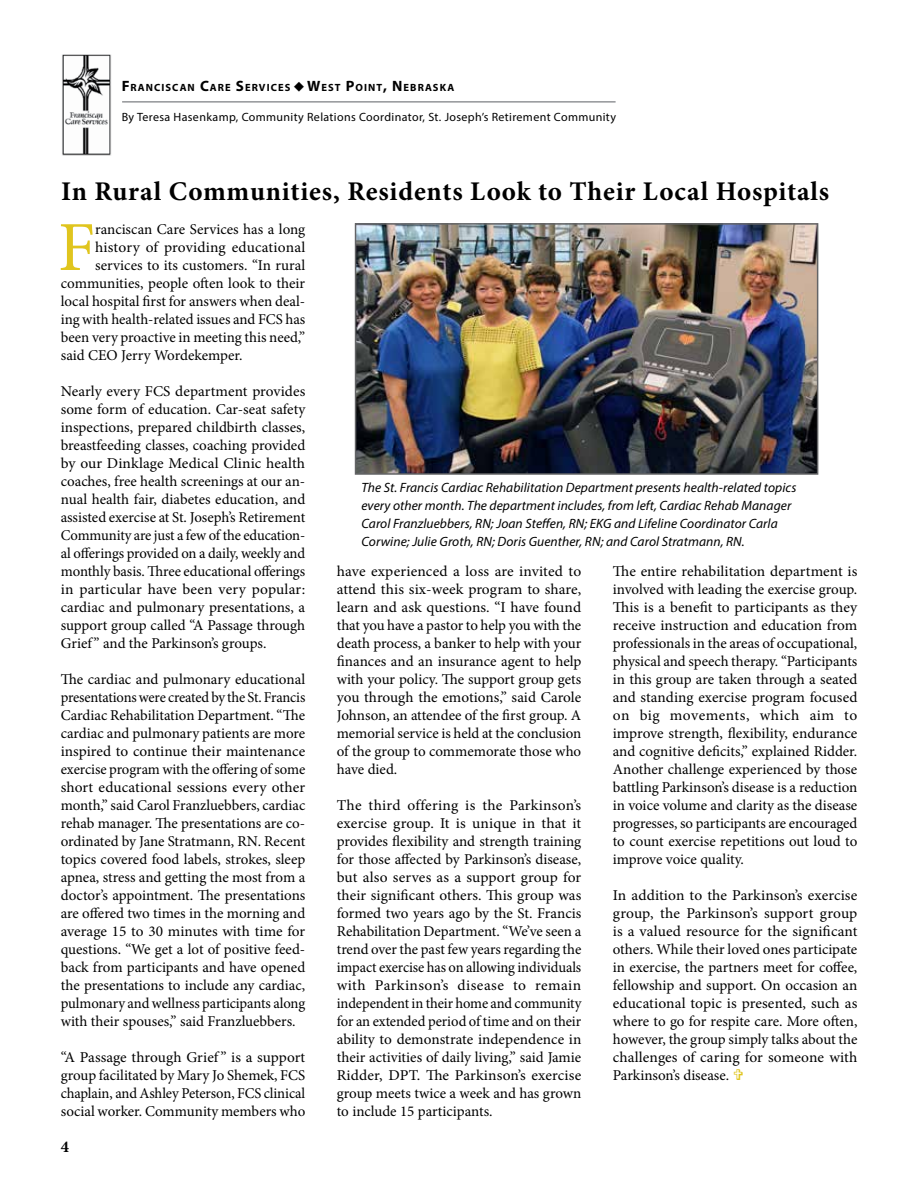
<style>
.page{position:relative;width:918px;height:1188px;background:#fff}
.page>*{position:absolute;margin:0;border:0;box-sizing:border-box;transform-origin:0 0}
.t1{font:70.35px "Minion Pro";color:#e0c51e}
.t2{font:700 27px "Minion Pro";letter-spacing:.03em;color:#000}
.t3{font:700 16.5px "Minion Pro";color:#000}
.t4{font:15px/18px "Minion Pro";color:#000;text-align:justify}
.t5{font:italic 13.5px/18px "Myriad Pro";letter-spacing:.005em;color:#000}
.t6{font:12px "Myriad Pro";letter-spacing:.03em;color:#000}
.t7{font:700 10.5px "Myriad Pro";letter-spacing:.1em;color:#000}
.s1{font-size:15px}
</style>
<div class="page">
<hr style="left:122px;top:101px;width:494px;height:2px;background:#939598">
<img style="left:62px;top:54px;width:49px;height:101px">
<img style="left:358px;top:226px;width:457px;height:246px">
<div style="left:355px;top:223px;width:463px;height:252px;border:2px solid #636466"></div>
<p class="t7" style="left:122px;top:81px;width:334px"><span class="s1">F</span> RANCISCAN <span class="s1">C</span>ARE <span class="s1">S</span>ERVICES ◆<span class="s1">W</span>EST <span class="s1">P</span>OINT<span class="s1">, N</span>EBRASKA</p>
<p class="t6" style="left:122px;top:110px;width:496px">By Teresa Hasenkamp, Community Relations Coordinator, St. Joseph’s Retirement Community</p>
<h2 class="t2" style="left:61px;top:172px;width:770px">In Rural Communities, Residents Look to Their Local Hospitals</h2>
<h1 class="t1" style="left:58px;top:200px;width:39px">F</h1>
<p class="t4" style="left:95px;top:220px;width:212px">ranciscan Care Services has a long</p>
<p class="t4" style="left:95px;top:238px;width:212px">history of providing educational</p>
<p class="t4" style="left:95px;top:256px;width:212px">services to its customers. “In rural</p>
<p class="t4" style="left:61px;top:274px;width:246px">communities, people often look to their</p>
<p class="t4" style="left:61px;top:292px;width:246px">local hospital first for answers when deal-</p>
<p class="t4" style="left:61px;top:310px;width:246px">ing with health-related issues and FCS has</p>
<p class="t4" style="left:61px;top:328px;width:246px">been very proactive in meeting this need,”</p>
<p class="t4" style="left:61px;top:346px;width:183px">said CEO Jerry Wordekemper.</p>
<p class="t4" style="left:61px;top:382px;width:246px">Nearly every FCS department provides some form of education. Car-seat safety inspections, prepared childbirth classes, breastfeeding classes, coaching provided by our Dinklage Medical Clinic health coaches, free health screenings at our an&shy;nual health fair, diabetes education, and assisted exercise at St. Joseph’s Retirement Community are just a few of the education&shy;al offerings provided on a daily, weekly and monthly basis. Three educational offerings in particular have been very popular: cardiac and pulmonary presentations, a support group called “A Passage through Grief ” and the Parkinson’s groups.</p>
<p class="t4" style="left:61px;top:670px;width:246px">The cardiac and pulmonary educational presentations were created by the St. Francis Cardiac Rehabilitation Department. “The cardiac and pulmonary patients are more inspired to continue their maintenance exercise program with the offering of some short educational sessions every other month,” said Carol Franzluebbers, cardiac rehab manager. The presentations are co&shy;ordinated by Jane Stratmann, RN. Recent topics covered food labels, strokes, sleep apnea, stress and getting the most from a doctor’s appointment. The presentations are offered two times in the morning and average 15 to 30 minutes with time for questions. “We get a lot of positive feed&shy;back from participants and have opened the presentations to include any cardiac, pulmonary and wellness participants along with their spouses,” said Franzluebbers.</p>
<p class="t4" style="left:61px;top:1048px;width:246px">“A Passage through Grief ” is a support group facilitated by Mary Jo Shemek, FCS chaplain, and Ashley Peterson, FCS clinical social worker. Community members who</p>
<p class="t5" style="left:361px;top:478px;width:436px">The St. Francis Cardiac Rehabilitation Department presents health-related topics every other month. The department includes, from left, Cardiac Rehab Manager Carol Franzluebbers, RN; Joan Steffen, RN; EKG and Lifeline Coordinator Carla Corwine; Julie Groth, RN; Doris Guenther, RN; and Carol Stratmann, RN.</p>
<p class="t4" style="left:613px;top:562px;width:246px">The entire rehabilitation department is involved with leading the exercise group.<br>This is a benefit to participants as they receive instruction and education from professionals in the areas of occupational, physical and speech therapy. “Participants in this group are taken through a seated and standing exercise program focused on big movements, which aim to improve strength, flexibility, endurance and cognitive deficits,” explained Ridder.<br>Another challenge experienced by those battling Parkinson’s disease is a reduction in voice volume and clarity as the disease progresses, so participants are encouraged to count exercise repetitions out loud to improve voice quality.</p>
<p class="t4" style="left:613px;top:886px;width:246px">In addition to the Parkinson’s exercise group, the Parkinson’s support group is a valued resource for the significant others. While their loved ones participate in exercise, the partners meet for coffee, fellowship and support. On occasion an educational topic is presented, such as where to go for respite care. More often, however, the group simply talks about the challenges of caring for someone with Parkinson’s disease.</p>
<p class="t4" style="left:337px;top:562px;width:246px">have experienced a loss are invited to attend this six-week program to share, learn and ask questions. “I have found that you have a pastor to help you with the death process, a banker to help with your finances and an insurance agent to help with your policy. The support group gets you through the emotions,” said Carole Johnson, an attendee of the first group. A memorial service is held at the conclusion of the group to commemorate those who have died.</p>
<p class="t4" style="left:337px;top:796px;width:246px">The third offering is the Parkinson’s exercise group. It is unique in that it provides flexibility and strength training for those affected by Parkinson’s disease, but also serves as a support group for their significant others. This group was formed two years ago by the St. Francis Rehabilitation Department. “We’ve seen a trend over the past few years regarding the impact exercise has on allowing individuals with Parkinson’s disease to remain independent in their home and community for an extended period of time and on their ability to demonstrate independence in their activities of daily living,” said Jamie Ridder, DPT. The Parkinson’s exercise group meets twice a week and has grown to include 15 participants.</p>
<p class="t3" style="left:61px;top:1135px;width:10px">4</p>
</div>
